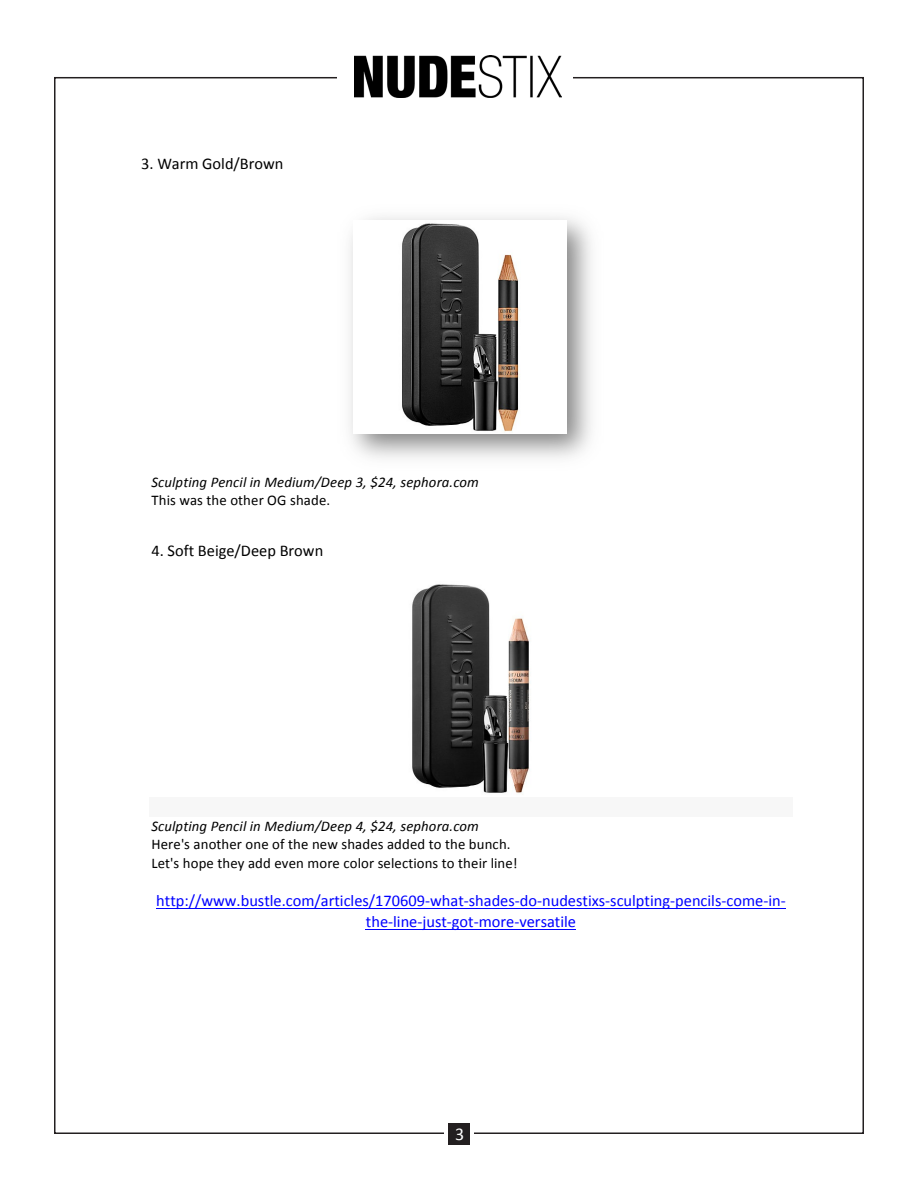
<style>
.page{position:relative;width:918px;height:1188px;background:#fff}
.page>*{position:absolute;margin:0;border:0;box-sizing:border-box;transform-origin:0 0}
.t1{font:18px "Calibri";color:#fff}
.t2{font:16.35px/21.6px "Calibri";color:#00f;text-align:center}
.t3{font:16.35px "Calibri";color:#000}
.t4{font:14.7px/18.3px "Calibri";letter-spacing:.01em;color:#000}
.t5{font:italic 14.7px/18px "Calibri";letter-spacing:.01em;color:#000}
.s1{font-style:normal}
.s2{font-style:italic}
</style>
<div class="page">
<img style="left:354px;top:56px;width:208px;height:42px">
<div style="left:448px;top:1123px;width:22px;height:22px;background:#231f20"></div>
<div style="left:149px;top:797px;width:644px;height:20px;background:#f7f7f7"></div>
<hr style="left:156px;top:908px;width:630px;height:1px;background:#00f">
<hr style="left:366px;top:930px;width:210px;height:1px;background:#00f">
<img style="left:401px;top:222px;width:120px;height:211px">
<img style="left:412px;top:584px;width:118px;height:211px">
<p class="t3" style="left:141px;top:153px;width:144px">3. Warm Gold/Brown</p>
<p class="t5" style="left:151px;top:472px;width:329px">Sculpting Pencil in Medium/Deep 3, $24, sephora.com<br><span class="s1">This was the other OG shade.</span></p>
<p class="t3" style="left:151px;top:541px;width:173px">4. Soft Beige/Deep Brown</p>
<p class="t4" style="left:151px;top:817px;width:368px"><span class="s2">Sculpting Pencil in Medium/Deep 4, $24, sephora.com<br></span>Here's another one of the new shades added to the bunch.<br>Let's hope they add even more color selections to their line!</p>
<p class="t2" style="left:156px;top:889px;width:631px">http://www.bustle.com/articles/170609-what-shades-do-nudestixs-sculpting-pencils-come-in&shy;the-line-just-got-more-versatile</p>
<p class="t1" style="left:455px;top:1123px;width:11px">3</p>
</div>
